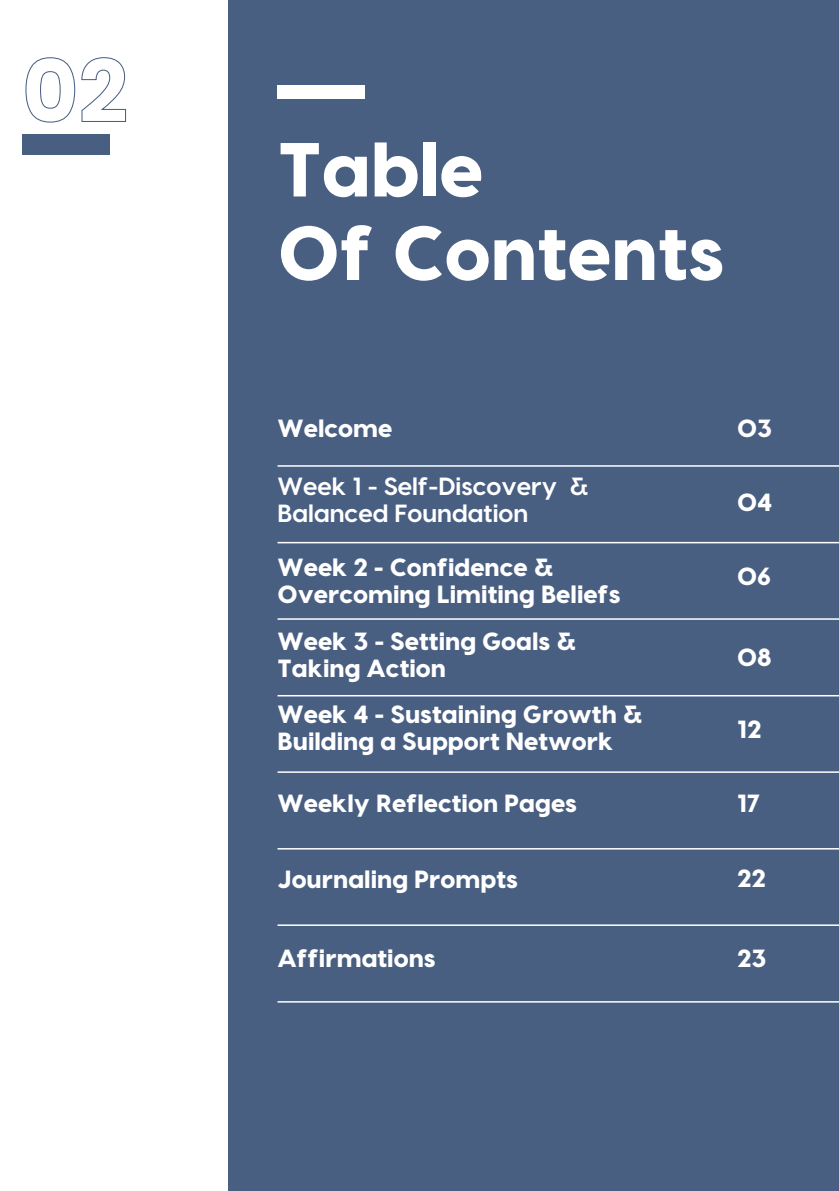
<style>
.page{position:relative;width:839px;height:1191px;background:#fff}
.page>*{position:absolute;margin:0;border:0;box-sizing:border-box;transform-origin:0 0}
.t1{font:800 76.4px/83.6px "Visby CF";color:#fff}
.t2{font:800 24.8px/27px "Visby CF";color:#fff}
.t3{font:700 24.8px/27px "Visby CF";color:#fff}
</style>
<div class="page">
<div style="left:0;top:0;width:838px;height:1191px;background:#495f82"></div>
<div style="left:0;top:0;width:228px;height:1191px;background:#fff"></div>
<hr style="left:277px;top:465px;width:561px;height:2px;background:#fff">
<hr style="left:277px;top:542px;width:561px;height:1px;background:#fff">
<hr style="left:277px;top:618px;width:561px;height:2px;background:#fff">
<hr style="left:277px;top:695px;width:561px;height:1px;background:#fff">
<hr style="left:277px;top:771px;width:561px;height:2px;background:#fff">
<hr style="left:277px;top:848px;width:561px;height:2px;background:#fff">
<hr style="left:277px;top:924px;width:561px;height:2px;background:#fff">
<hr style="left:277px;top:1001px;width:561px;height:2px;background:#fff">
<div style="left:277px;top:86px;width:88px;height:13px;background:#fff"></div>
<svg style="left:25px;top:57px;width:102px;height:66px"></svg>
<div style="left:22px;top:134px;width:87px;height:21px;background:#495f82"></div>
<p class="t1" style="left:277px;top:123px;width:448px">Table<br>Of Contents</p>
<h1 class="t2" style="left:277px;top:414px;width:116px">Welcome</h1>
<p class="t2" style="left:737px;top:414px;width:37px">03</p>
<p class="t3" style="left:277px;top:471px;width:312px">Week 1 - Self-Discovery &amp;<br>Balanced Foundation</p>
<p class="t2" style="left:737px;top:488px;width:37px">04</p>
<p class="t2" style="left:277px;top:553px;width:344px">Week 2 - Confidence &amp;<br>Overcoming Limiting Beliefs</p>
<p class="t2" style="left:737px;top:562px;width:36px">06</p>
<p class="t2" style="left:277px;top:627px;width:300px">Week 3 - Setting Goals &amp;<br>Taking Action</p>
<p class="t2" style="left:737px;top:642px;width:36px">08</p>
<p class="t2" style="left:277px;top:700px;width:366px">Week 4 - Sustaining Growth &amp;<br>Building a Support Network</p>
<p class="t2" style="left:737px;top:715px;width:26px">12</p>
<p class="t2" style="left:277px;top:789px;width:301px">Weekly Reflection Pages</p>
<p class="t2" style="left:737px;top:789px;width:25px">17</p>
<p class="t2" style="left:277px;top:865px;width:242px">Journaling Prompts</p>
<p class="t2" style="left:737px;top:863px;width:30px">22</p>
<p class="t2" style="left:277px;top:943px;width:160px">Affirmations</p>
<p class="t2" style="left:737px;top:943px;width:31px">23</p>
</div>
